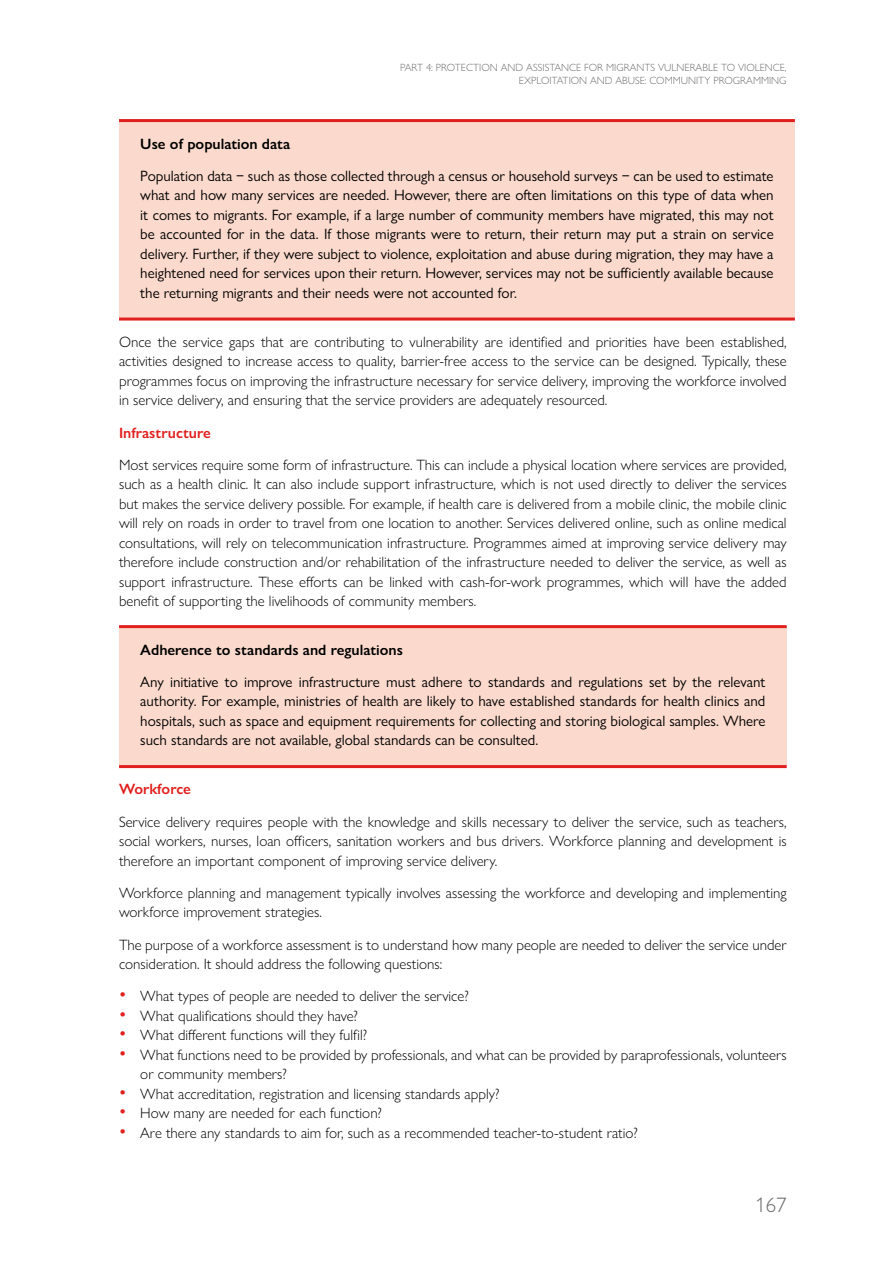
<style>
.page{position:relative;width:893px;height:1263px;background:#fff}
.page>*{position:absolute;margin:0;border:0;box-sizing:border-box;transform-origin:0 0}
.t1{font:300 21px "Gill Sans Nova";color:#706f6f}
.t2{font:300 15px/19.5px "Gill Sans Nova";color:#000;text-align:justify}
.t3{font:15px/19.5px "Gill Sans Nova";color:#000;text-align:justify}
.t4{font:600 15px "Gill Sans Nova";color:#000}
.t5{font:600 15px "Gill Sans Nova";color:#e11f1d}
.t6{font:300 10.5px/12.6px "Gill Sans Nova";color:#706f6f;text-align:right}
.s1{font-weight:400;font-size:19.5px;color:#e11f1d}
</style>
<div class="page">
<div style="left:119px;top:121px;width:676px;height:198px;background:#fbdacd"></div>
<hr style="left:119px;top:119px;width:676px;height:3px;background:#e11f1d">
<hr style="left:119px;top:318px;width:676px;height:3px;background:#e11f1d">
<div style="left:119px;top:627px;width:668px;height:139px;background:#fbdacd"></div>
<hr style="left:119px;top:625px;width:668px;height:3px;background:#e11f1d">
<hr style="left:119px;top:765px;width:668px;height:3px;background:#e11f1d">
<p class="t6" style="left:400px;top:61px;width:388px">PART 4: PROTECTION AND ASSISTANCE FOR MIGRANTS VULNERABLE TO VIOLENCE,<br>EXPLOITATION AND ABUSE: COMMUNITY PROGRAMMING</p>
<p class="t4" style="left:140px;top:134px;width:152px">Use of population data</p>
<p class="t3" style="left:140px;top:166px;width:635px">Population data − such as those collected through a census or household surveys − can be used to estimate what and how many services are needed. However, there are often limitations on this type of data when it comes to migrants. For example, if a large number of community members have migrated, this may not be accounted for in the data. If those migrants were to return, their return may put a strain on service delivery. Further, if they were subject to violence, exploitation and abuse during migration, they may have a heightened need for services upon their return. However, services may not be sufficiently available because the returning migrants and their needs were not accounted for.</p>
<p class="t2" style="left:119px;top:332px;width:669px">Once the service gaps that are contributing to vulnerability are identified and priorities have been established, activities designed to increase access to quality, barrier-free access to the service can be designed. Typically, these programmes focus on improving the infrastructure necessary for service delivery, improving the workforce involved in service delivery, and ensuring that the service providers are adequately resourced.</p>
<p class="t5" style="left:119px;top:423px;width:93px">Infrastructure</p>
<p class="t2" style="left:119px;top:455px;width:669px">Most services require some form of infrastructure. This can include a physical location where services are provided, such as a health clinic. It can also include support infrastructure, which is not used directly to deliver the services but makes the service delivery possible. For example, if health care is delivered from a mobile clinic, the mobile clinic will rely on roads in order to travel from one location to another. Services delivered online, such as online medical consultations, will rely on telecommunication infrastructure. Programmes aimed at improving service delivery may therefore include construction and/or rehabilitation of the infrastructure needed to deliver the service, as well as support infrastructure. These efforts can be linked with cash-for-work programmes, which will have the added benefit of supporting the livelihoods of community members.</p>
<p class="t4" style="left:140px;top:640px;width:264px">Adherence to standards and regulations</p>
<p class="t3" style="left:140px;top:672px;width:627px">Any initiative to improve infrastructure must adhere to standards and regulations set by the relevant authority. For example, ministries of health are likely to have established standards for health clinics and hospitals, such as space and equipment requirements for collecting and storing biological samples. Where such standards are not available, global standards can be consulted.</p>
<p class="t5" style="left:119px;top:780px;width:73px">Workforce</p>
<p class="t2" style="left:119px;top:812px;width:669px">Service delivery requires people with the knowledge and skills necessary to deliver the service, such as teachers, social workers, nurses, loan officers, sanitation workers and bus drivers. Workforce planning and development is therefore an important component of improving service delivery.</p>
<p class="t2" style="left:119px;top:883px;width:669px">Workforce planning and management typically involves assessing the workforce and developing and implementing workforce improvement strategies.</p>
<p class="t2" style="left:119px;top:935px;width:669px">The purpose of a workforce assessment is to understand how many people are needed to deliver the service under consideration. It should address the following questions:</p>
<p class="t2" style="left:119px;top:986px;width:351px"><span class="s1">•</span> What types of people are needed to deliver the service?</p>
<p class="t2" style="left:119px;top:1006px;width:240px"><span class="s1">•</span> What qualifications should they have?</p>
<p class="t2" style="left:119px;top:1025px;width:250px"><span class="s1">•</span> What different functions will they fulfil?</p>
<p class="t2" style="left:140px;top:1045px;width:648px;text-indent:-21px"><span class="s1">•</span> What functions need to be provided by professionals, and what can be provided by paraprofessionals, volunteers or community members?</p>
<p class="t2" style="left:119px;top:1084px;width:382px"><span class="s1">•</span> What accreditation, registration and licensing standards apply?</p>
<p class="t2" style="left:119px;top:1103px;width:264px"><span class="s1">•</span> How many are needed for each function?</p>
<p class="t2" style="left:119px;top:1123px;width:520px"><span class="s1">•</span> Are there any standards to aim for, such as a recommended teacher-to-student ratio?</p>
<h1 class="t1" style="left:755px;top:1192px;width:33px">167</h1>
</div>
